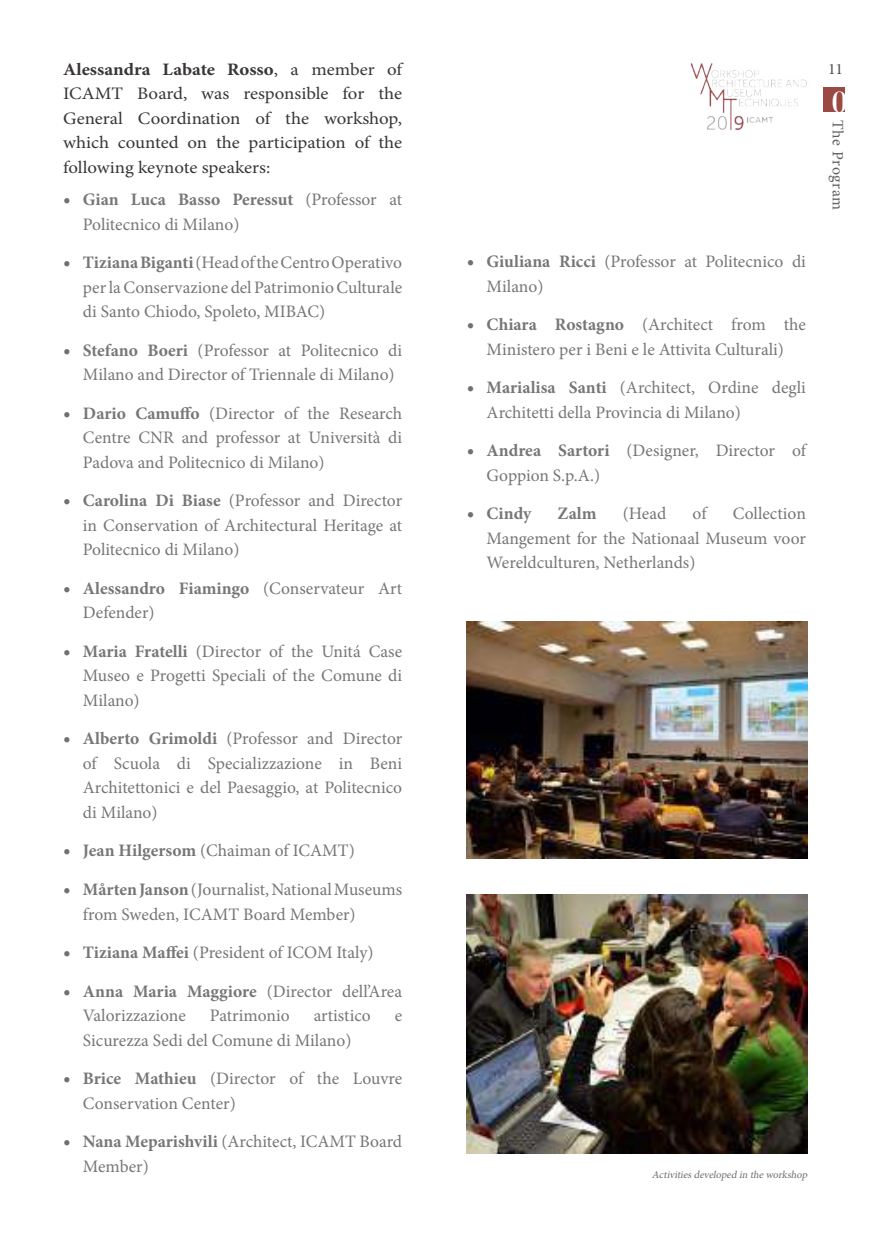
<style>
.page{position:relative;width:869px;height:1241px;background:#fff}
.page>*{position:absolute;margin:0;border:0;box-sizing:border-box;transform-origin:0 0}
.t1{font:700 28px "Didot";color:#fff}
.t2{font:17.5px/24.5px "Minion Pro";color:#767577}
.t3{font:17.5px/24.5px "Minion Pro";color:#393535;text-align:justify;scale:1.08 1}
.t4{font:700 17.5px "Minion Pro";color:#767577}
.t5{font:15.75px "Minion Pro";letter-spacing:.04em;color:#615f60}
.t6{font:15.75px "Minion Pro";color:#4e4b4c}
.t7{font:italic 10.5px "Minion Pro";color:#716f71}
.s1{font-weight:700}
.s2{font-weight:700;font-size:19.25px;color:#716f71}
.s3{font-size:19.25px;color:#716f71}
</style>
<div class="page">
<div style="left:822px;top:87px;width:21px;height:25px;background:#9b4943"></div>
<img style="left:690px;top:63px;width:117px;height:68px">
<img style="left:466px;top:621px;width:340px;height:237px">
<img style="left:466px;top:894px;width:340px;height:258px">
<p class="t3" style="left:63px;top:57px;width:315px"><span class="s1">Alessandra Labate Rosso</span>, a member of ICAMT Board, was responsible for the General Coordination of the workshop, which counted on the participation of the following keynote speakers:</p>
<p class="t2" style="left:83px;top:187px;width:320px;text-indent:-20px"><span class="s2">•</span> <span class="s1">Gian Luca Basso Peressut</span> (Professor at<br>Politecnico di Milano)</p>
<p class="t2" style="left:83px;top:250px;width:321px;text-align:justify;text-indent:-20px"><span class="s2">•</span> <span class="s1">TizianaBiganti</span> (Head of the Centro Operativo per la Conservazione del Patrimonio Culturale di Santo Chiodo, Spoleto, MIBAC)</p>
<p class="t2" style="left:83px;top:338px;width:320px;text-indent:-20px"><span class="s2">•</span> <span class="s1">Stefano Boeri</span> (Professor at Politecnico di<br>Milano and Director of Triennale di Milano)</p>
<p class="t2" style="left:83px;top:401px;width:320px;text-align:justify;text-indent:-20px"><span class="s2">•</span> <span class="s1">Dario Camuffo</span> (Director of the Research Centre CNR and professor at Università di Padova and Politecnico di Milano)</p>
<p class="t2" style="left:83px;top:488px;width:320px;text-align:justify;text-indent:-20px"><span class="s2">•</span> <span class="s1">Carolina Di Biase</span> (Professor and Director in Conservation of Architectural Heritage at Politecnico di Milano)</p>
<p class="t2" style="left:83px;top:576px;width:320px;text-indent:-20px"><span class="s2">•</span> <span class="s1">Alessandro Fiamingo</span> (Conservateur Art<br>Defender)</p>
<p class="t2" style="left:83px;top:639px;width:320px;text-align:justify;text-indent:-20px"><span class="s2">•</span> <span class="s1">Maria Fratelli</span> (Director of the Unitá Case Museo e Progetti Speciali of the Comune di Milano)</p>
<p class="t2" style="left:83px;top:726px;width:320px;text-align:justify;text-indent:-20px"><span class="s2">•</span> <span class="s1">Alberto Grimoldi</span> (Professor and Director of Scuola di Specializzazione in Beni Architettonici e del Paesaggio, at Politecnico di Milano)</p>
<p class="t2" style="left:63px;top:838px;width:293px"><span class="s2">•</span> <span class="s1">Jean Hilgersom</span> (Chaiman of ICAMT)</p>
<p class="t2" style="left:83px;top:877px;width:320px;text-indent:-20px"><span class="s2">•</span> <span class="s1">MårtenJanson</span> (Journalist, National Museums from Sweden, ICAMT Board Member)</p>
<p class="t2" style="left:63px;top:940px;width:312px"><span class="s2">•</span> <span class="s1">Tiziana Maffei</span> (President of ICOM Italy)</p>
<p class="t2" style="left:83px;top:978px;width:320px;text-indent:-20px"><span class="s2">•</span> <span class="s1">Anna Maria Maggiore</span> (Director dell’Area<br>Valorizzazione</p>
<p class="t2" style="left:210px;top:1003px;width:81px">Patrimonio</p>
<p class="t2" style="left:313px;top:1003px;width:59px">artistico</p>
<p class="t2" style="left:394px;top:1003px;width:9px">e</p>
<p class="t2" style="left:83px;top:1027px;width:270px">Sicurezza Sedi del Comune di Milano)</p>
<p class="t2" style="left:83px;top:1066px;width:320px;text-indent:-20px"><span class="s2">•</span> <span class="s1">Brice Mathieu</span> (Director of the Louvre<br>Conservation Center)</p>
<p class="t2" style="left:83px;top:1129px;width:320px;text-indent:-20px"><span class="s2">•</span> <span class="s1">Nana Meparishvili</span> (Architect, ICAMT Board<br>Member)</p>
<p class="t2" style="left:486px;top:249px;width:320px;text-indent:-20px"><span class="s2">•</span> <span class="s1">Giuliana Ricci</span> (Professor at Politecnico di<br>Milano)</p>
<p class="t2" style="left:466px;top:312px;width:340px;text-align:center"><span class="s2">•</span> <span class="s1">Chiara Rostagno</span> (Architect from the<br>Ministero per i Beni e le Attivita Culturali)</p>
<p class="t2" style="left:486px;top:375px;width:320px;text-indent:-20px"><span class="s2">•</span> <span class="s1">Marialisa Santi</span> (Architect, Ordine degli<br>Architetti della Provincia di Milano)</p>
<p class="t2" style="left:486px;top:438px;width:320px;text-indent:-20px"><span class="s2">•</span> <span class="s1">Andrea Sartori</span> (Designer, Director of<br>Goppion S.p.A.)</p>
<p class="t4" style="left:466px;top:501px;width:66px"><span class="s3">•</span> Cindy</p>
<p class="t4" style="left:557px;top:501px;width:40px">Zalm</p>
<p class="t2" style="left:622px;top:501px;width:45px">(Head</p>
<p class="t2" style="left:692px;top:501px;width:15px">of</p>
<p class="t2" style="left:486px;top:501px;width:320px;text-align:justify;text-indent:246px">Collection Mangement for the Nationaal Museum voor Wereldculturen, Netherlands)</p>
<p class="t6" style="left:827px;top:59px;width:17px">11</p>
<h1 class="t1" style="left:831px;top:85px;width:17px">0</h1>
<p class="t5" style="left:847px;top:120px;width:91px;rotate:90deg">The Program</p>
<p class="t7" style="left:651px;top:1167px;width:159px">Activitiesdeveloped in theworkshop</p>
</div>
